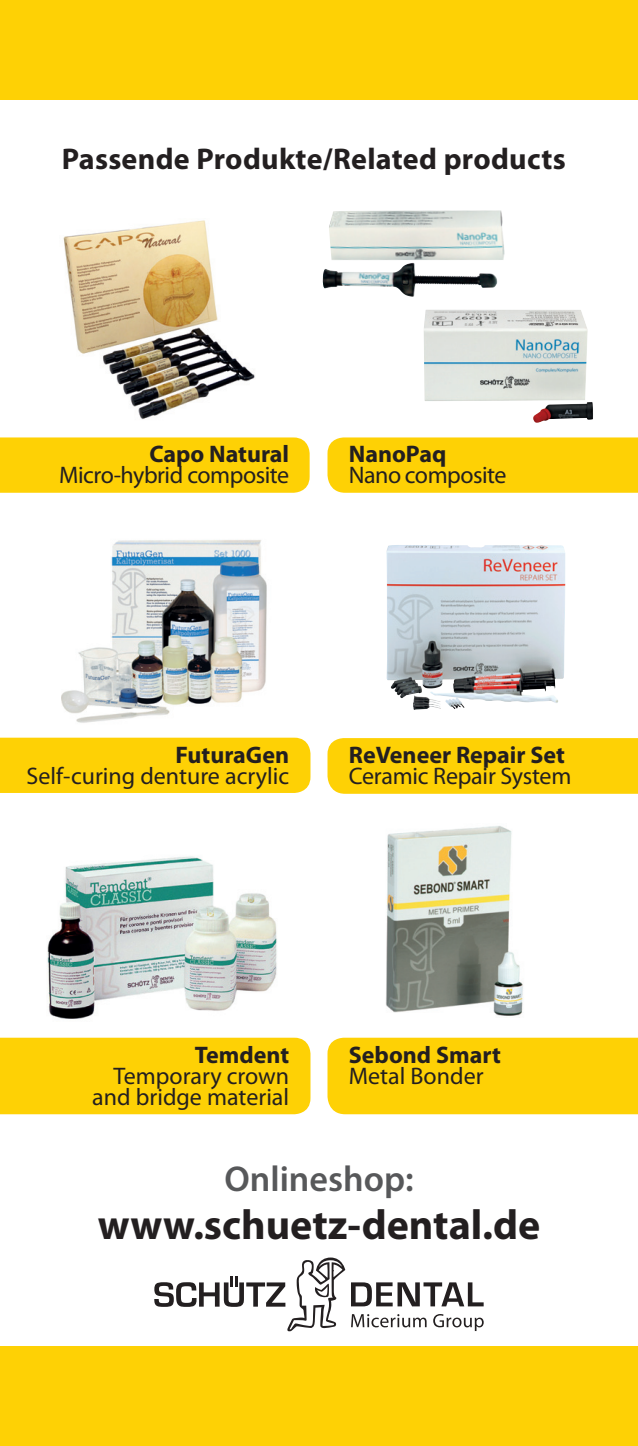
<style>
.page{position:relative;width:638px;height:1446px;background:#fff}
.page>*{position:absolute;margin:0;border:0;box-sizing:border-box;transform-origin:0 0}
.t1{font:700 42px "Myriad Pro";color:#231f20}
.t2{font:600 36px "Myriad Pro";color:#57585a}
.t3{font:700 30px "Myriad Pro";letter-spacing:.01em;color:#231f20}
.t4{font:24px/21px "Myriad Pro";letter-spacing:-.005em;color:#231f20;text-align:right}
.t5{font:700 24px "Myriad Pro";color:#231f20}
</style>
<div class="page">
<img style="left:47px;top:856px;width:230px;height:163px">
<div style="left:0;top:0;width:638px;height:100px;background:#fed105"></div>
<img style="left:63px;top:220px;width:192px;height:200px">
<img style="left:424px;top:310px;width:169px;height:113px">
<img style="left:62px;top:540px;width:205px;height:183px">
<div style="left:0;top:437px;width:310px;height:56px;background:#fed105"></div>
<div style="left:327px;top:437px;width:311px;height:56px;background:#fed105"></div>
<div style="left:0;top:738px;width:310px;height:55px;background:#fed105"></div>
<div style="left:0;top:1037px;width:310px;height:77px;background:#fed105"></div>
<img style="left:386px;top:545px;width:178px;height:158px">
<div style="left:327px;top:738px;width:311px;height:56px;background:#fed105"></div>
<div style="left:0;top:1346px;width:638px;height:100px;background:#fed105"></div>
<img style="left:386px;top:826px;width:137px;height:190px">
<div style="left:327px;top:1037px;width:311px;height:77px;background:#fed105"></div>
<svg style="left:351px;top:1282px;width:133px;height:24px"></svg>
<svg style="left:154px;top:1257px;width:191px;height:74px"></svg>
<svg style="left:351px;top:1314px;width:75px;height:13px"></svg>
<svg style="left:433px;top:1314px;width:51px;height:17px"></svg>
<img style="left:329px;top:210px;width:176px;height:61px">
<p class="t3" style="left:62px;top:139px;width:505px">Passende Produkte/Related products</p>
<p class="t5" style="left:149px;top:438px;width:141px">Capo Natural</p>
<p class="t4" style="left:59px;top:464px;width:232px">Micro-hybrid composite</p>
<p class="t5" style="left:349px;top:438px;width:99px">NanoPaq</p>
<p class="t4" style="left:349px;top:464px;width:159px">Nano composite</p>
<p class="t5" style="left:176px;top:739px;width:115px">FuturaGen</p>
<p class="t4" style="left:27px;top:765px;width:264px">Self-curing denture acrylic</p>
<p class="t5" style="left:349px;top:739px;width:218px">ReVeneer Repair Set</p>
<p class="t4" style="left:349px;top:765px;width:224px">Ceramic Repair System</p>
<p class="t5" style="left:195px;top:1039px;width:96px">Temdent</p>
<p class="t4" style="left:92px;top:1064px;width:198px">Temporary crown and bridge material</p>
<p class="t5" style="left:349px;top:1039px;width:153px">Sebond Smart</p>
<p class="t4" style="left:349px;top:1064px;width:136px">Metal Bonder</p>
<h2 class="t2" style="left:224px;top:1156px;width:191px">Onlineshop:</h2>
<h1 class="t1" style="left:98px;top:1197px;width:444px">www.schuetz-dental.de</h1>
</div>
